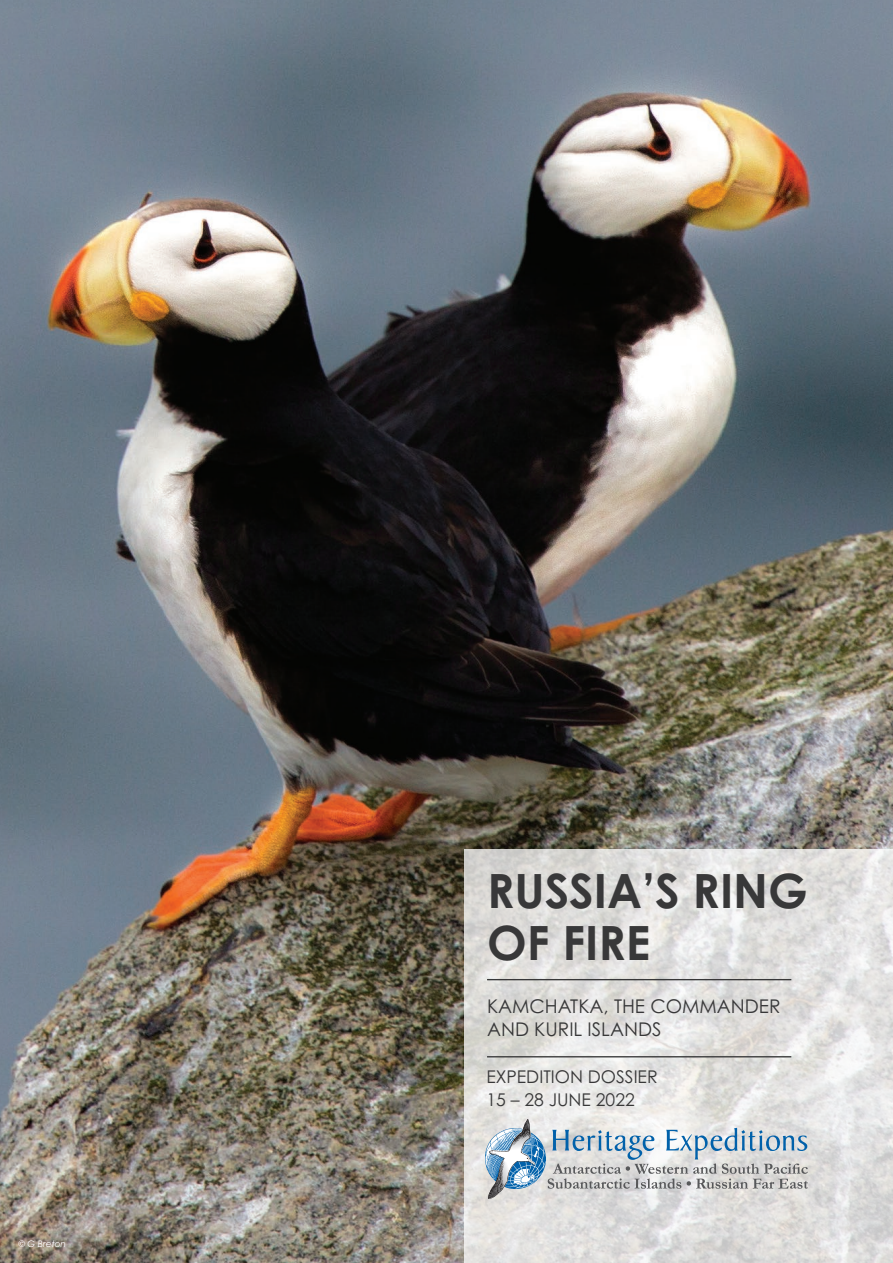
<style>
.page{position:relative;width:893px;height:1263px;background:#fff}
.page>*{position:absolute;margin:0;border:0;box-sizing:border-box;transform-origin:0 0}
.t1{font:700 47.25px/51.3px "Century Gothic Pro";color:#383839}
.t2{font:18.9px/23px "Century Gothic Pro";color:#383839}
.t3{font:17.55px/23px "Century Gothic Pro";color:#383839}
.t4{font:italic 9px "Century Gothic Pro";color:#fff}
</style>
<div class="page">
<img style="left:0;top:0;width:893px;height:1263px">
<svg style="left:464px;top:849px;width:429px;height:414px;fill:#e1e0de"></svg>
<hr style="left:487px;top:1056px;width:304px;height:1px;background:#383839">
<hr style="left:487px;top:979px;width:304px;height:1px;background:#383839">
<svg style="left:548px;top:1128px;width:260px;height:61px"></svg>
<svg style="left:535px;top:1119px;width:5px;height:79px"></svg>
<img style="left:485px;top:1128px;width:60px;height:60px">
<img style="left:488px;top:1119px;width:47px;height:79px">
<p class="t4" style="left:18px;top:1238px;width:49px">© G Breton</p>
<h1 class="t1" style="left:487px;top:865px;width:322px">RUSSIA’S RING<br>OF FIRE</h1>
<p class="t2" style="left:487px;top:995px;width:295px">KAMCHATKA, THE COMMANDER<br>AND KURIL ISLANDS</p>
<p class="t3" style="left:486px;top:1065px;width:173px">EXPEDITION DOSSIER<br>15 – 28 JUNE 2022</p>
</div>
